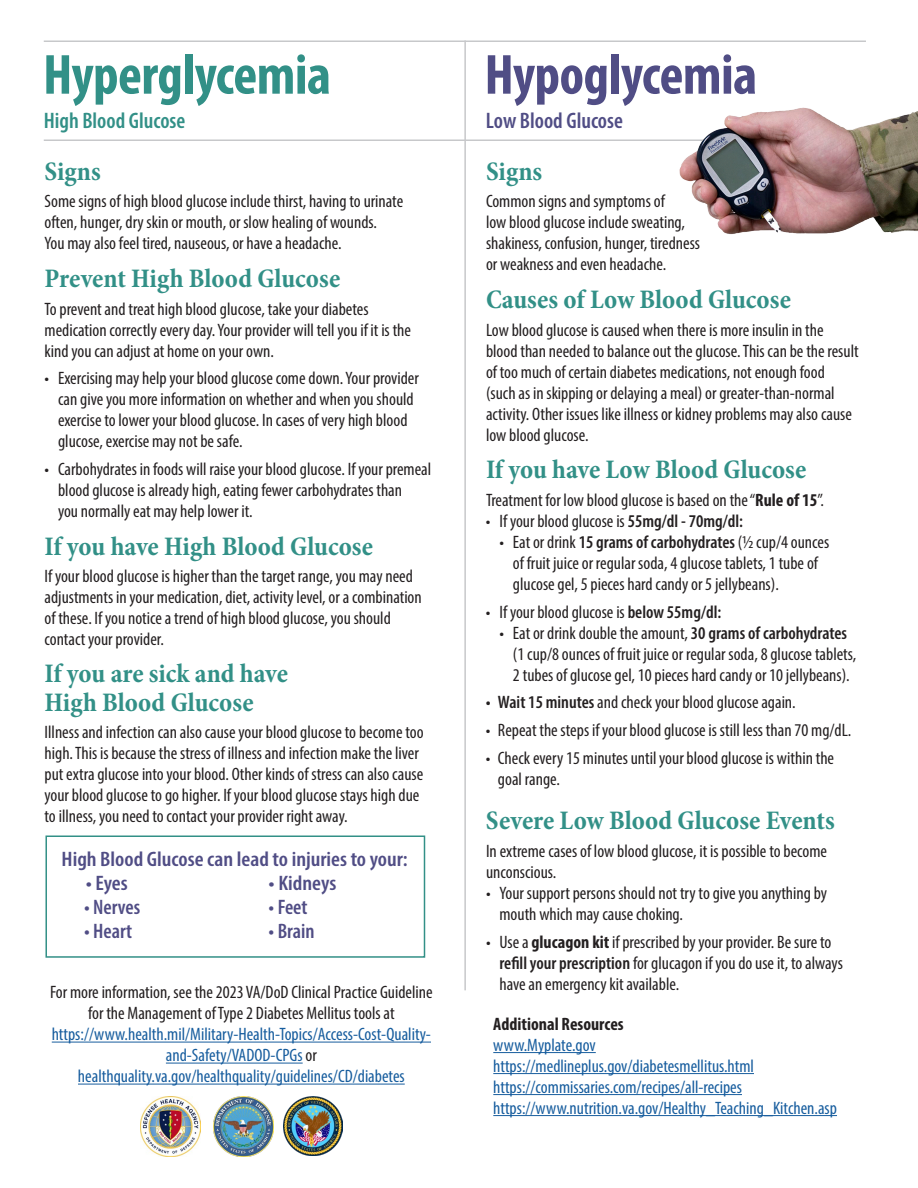
<style>
.page{position:relative;width:918px;height:1188px;background:#fff}
.page>*{position:absolute;margin:0;border:0;box-sizing:border-box;transform-origin:0 0}
.t1{font:700 condensed 57px "Myriad Pro";letter-spacing:-.01em;color:#329087}
.t2{font:700 condensed 57px "Myriad Pro";letter-spacing:-.01em;color:#504d85}
.main_header_text{font:700 condensed 27px/28.5px "Minion Pro";color:#329087}
.t3{font:600 condensed 22.5px "Myriad Pro";color:#329087}
.t4{font:600 condensed 22.5px "Myriad Pro";color:#504d85}
.callout_blue{font:600 condensed 21px "Myriad Pro";color:#504d85;scale:1.08 1}
.callout_16_pt_p{font:600 condensed 21px "Myriad Pro";color:#504d85}
.Text{font:condensed 18px/21px "Myriad Pro";color:#231f20}
.URL_text{font:condensed 18px/21px "Myriad Pro";color:#175d9e;text-align:center}
.bullet_indent_2{font:condensed 18px/21px "Myriad Pro";color:#231f20}
.URL_text-2{font:condensed 18px/21px "Myriad Pro";color:#231f20;text-align:center}
.URL_text-3{font:700 condensed 18px "Myriad Pro";color:#231f20}
.s1{color:#231f20}
.s2{font-weight:700}
.s3{font-weight:600}
</style>
<div class="page">
<hr style="left:44px;top:140px;width:822px;height:1px;background:#c7c8ca">
<img style="left:658px;top:107px;width:260px;height:128px">
<hr style="left:44px;top:40px;width:822px;height:2px;background:#c7c8ca">
<hr style="left:464px;top:40px;width:2px;height:950px;background:#c7c8ca">
<div style="left:45px;top:836px;width:380px;height:122px;border:2px solid #329087"></div>
<img style="left:140px;top:1096px;width:60px;height:60px">
<img style="left:213px;top:1096px;width:60px;height:61px">
<img style="left:283px;top:1096px;width:59px;height:59px">
<hr style="left:493px;top:1052px;width:103px;height:1px;background:#175d9e">
<hr style="left:493px;top:1073px;width:261px;height:1px;background:#175d9e">
<hr style="left:493px;top:1094px;width:249px;height:1px;background:#175d9e">
<hr style="left:493px;top:1115px;width:344px;height:1px;background:#175d9e">
<hr style="left:52px;top:1042px;width:379px;height:1px;background:#175d9e">
<hr style="left:166px;top:1063px;width:137px;height:1px;background:#175d9e">
<hr style="left:78px;top:1084px;width:327px;height:1px;background:#175d9e">
<p class="t1" style="left:43px;top:39px;width:290px">Hyperglycemia</p>
<p class="t2" style="left:484px;top:39px;width:274px">Hypoglycemia</p>
<p class="t3" style="left:44px;top:107px;width:143px">High Blood Glucose</p>
<p class="t4" style="left:486px;top:107px;width:139px">Low Blood Glucose</p>
<h2 class="main_header_text" style="left:45px;top:157px;width:58px">Signs</h2>
<p class="Text" style="left:45px;top:191px;width:360px">Some signs of high blood glucose include thirst, having to urinate often, hunger, dry skin or mouth, or slow healing of wounds.<br>You may also feel tired, nauseous, or have a headache.</p>
<h2 class="main_header_text" style="left:45px;top:264px;width:297px">Prevent High Blood Glucose</h2>
<p class="Text" style="left:45px;top:298px;width:368px">To prevent and treat high blood glucose, take your diabetes medication correctly every day. Your provider will tell you if it is the kind you can adjust at home on your own.</p>
<p class="Text" style="left:58px;top:368px;width:362px;text-indent:-14px">• Exercising may help your blood glucose come down. Your provider can give you more information on whether and when you should exercise to lower your blood glucose. In cases of very high blood glucose, exercise may not be safe.</p>
<p class="Text" style="left:58px;top:458px;width:375px;text-indent:-14px">• Carbohydrates in foods will raise your blood glucose. If your premeal blood glucose is already high, eating fewer carbohydrates than<br>you normally eat may help lower it.</p>
<h2 class="main_header_text" style="left:45px;top:532px;width:330px">If you have High Blood Glucose</h2>
<p class="Text" style="left:45px;top:566px;width:379px">If your blood glucose is higher than the target range, you may need adjustments in your medication, diet, activity level, or a combination of these. If you notice a trend of high blood glucose, you should contact your provider.</p>
<h2 class="main_header_text" style="left:45px;top:659px;width:245px">If you are sick and have<br>High Blood Glucose</h2>
<p class="Text" style="left:45px;top:722px;width:381px">Illness and infection can also cause your blood glucose to become too high. This is because the stress of illness and infection make the liver put extra glucose into your blood. Other kinds of stress can also cause your blood glucose to go higher. If your blood glucose stays high due to illness, you need to contact your provider right away.</p>
<p class="callout_blue" style="left:62px;top:846px;width:322px">High Blood Glucose can lead to injuries to your:</p>
<p class="callout_blue" style="left:86px;top:870px;width:40px">• Eyes</p>
<p class="callout_blue" style="left:269px;top:870px;width:64px">• Kidneys</p>
<h2 class="callout_16_pt_p" style="left:84px;top:894px;width:58px">• Nerves</h2>
<h2 class="callout_16_pt_p" style="left:269px;top:894px;width:40px">• Feet</h2>
<h2 class="callout_16_pt_p" style="left:84px;top:918px;width:50px">• Heart</h2>
<h2 class="callout_16_pt_p" style="left:269px;top:918px;width:47px">• Brain</h2>
<p class="URL_text-2" style="left:50px;top:982px;width:384px">For more information, see the 2023 VA/DoD Clinical Practice Guideline for the Management of Type 2 Diabetes Mellitus tools at</p>
<p class="URL_text" style="left:52px;top:1024px;width:381px">https://www.health.mil/Military-Health-Topics/Access-Cost-Quality&shy;and-Safety/VADOD-CPGs <span class="s1">or </span>healthquality.va.gov/healthquality/guidelines/CD/diabetes</p>
<h2 class="main_header_text" style="left:486px;top:157px;width:58px">Signs</h2>
<p class="Text" style="left:486px;top:191px;width:216px">Common signs and symptoms of<br>low blood glucose include sweating, shakiness, confusion, hunger, tiredness or weakness and even headache.</p>
<h2 class="main_header_text" style="left:486px;top:285px;width:306px">Causes of Low Blood Glucose</h2>
<p class="Text" style="left:486px;top:319px;width:374px">Low blood glucose is caused when there is more insulin in the blood than needed to balance out the glucose. This can be the result of too much of certain diabetes medications, not enough food (such as in skipping or delaying a meal) or greater-than-normal activity. Other issues like illness or kidney problems may also cause low blood glucose.</p>
<h2 class="main_header_text" style="left:486px;top:455px;width:322px">If you have Low Blood Glucose</h2>
<p class="Text" style="left:486px;top:489px;width:339px">Treatment for low blood glucose is based on the “<span class="s2">Rule of 15</span>”.</p>
<p class="Text" style="left:486px;top:510px;width:259px">• If your blood glucose is <span class="s3">55mg/dl - 70mg/dl:</span></p>
<p class="bullet_indent_2" style="left:513px;top:531px;width:318px;text-indent:-14px">• Eat or drink <span class="s3">15 grams of carbohydrates</span> (½ cup/4 ounces of fruit juice or regular soda, 4 glucose tablets, 1 tube of glucose gel, 5 pieces hard candy or 5 jellybeans).</p>
<p class="Text" style="left:486px;top:601px;width:237px">• If your blood glucose is <span class="s3">below 55mg/dl:</span></p>
<p class="bullet_indent_2" style="left:513px;top:622px;width:345px;text-indent:-14px">• Eat or drink double the amount, <span class="s3">30 grams of carbohydrates </span>(1 cup/8 ounces of fruit juice or regular soda, 8 glucose tablets,<br>2 tubes of glucose gel, 10 pieces hard candy or 10 jellybeans).</p>
<p class="Text" style="left:486px;top:692px;width:311px"><span class="s3">• Wait 15 minutes</span> and check your blood glucose again.</p>
<p class="Text" style="left:486px;top:719px;width:367px">• Repeat the steps if your blood glucose is still less than 70 mg/dL.</p>
<p class="Text" style="left:498px;top:747px;width:338px;text-indent:-12px">• Check every 15 minutes until your blood glucose is within the goal range.</p>
<h2 class="main_header_text" style="left:486px;top:806px;width:350px">Severe Low Blood Glucose Events</h2>
<p class="Text" style="left:486px;top:840px;width:343px">In extreme cases of low blood glucose, it is possible to become unconscious.</p>
<p class="Text" style="left:500px;top:882px;width:329px;text-indent:-14px">• Your support persons should not try to give you anything by mouth which may cause choking.</p>
<p class="Text" style="left:500px;top:931px;width:345px;text-indent:-14px">• Use a <span class="s2">glucagon kit</span> if prescribed by your provider. Be sure to <span class="s3">refill your prescription</span> for glucagon if you do use it, to always have an emergency kit available.</p>
<p class="URL_text-3" style="left:493px;top:1013px;width:132px">Additional Resources</p>
<p class="URL_text" style="left:493px;top:1034px;width:104px">www.Myplate.gov</p>
<p class="URL_text" style="left:493px;top:1055px;width:262px">https://medlineplus.gov/diabetesmellitus.html</p>
<p class="URL_text" style="left:493px;top:1076px;width:250px">https://commissaries.com/recipes/all-recipes</p>
<p class="URL_text" style="left:493px;top:1097px;width:345px">https://www.nutrition.va.gov/Healthy_Teaching_Kitchen.asp</p>
</div>
